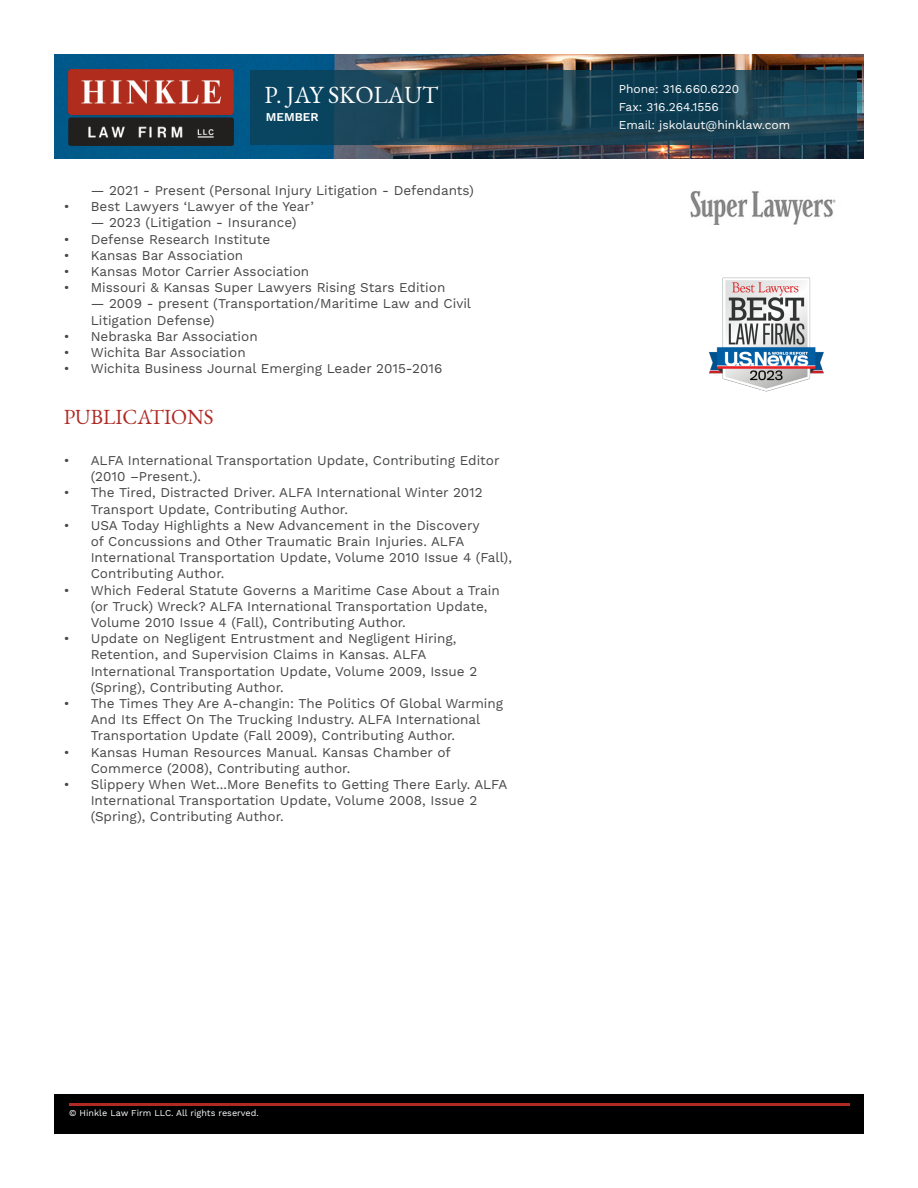
<style>
.page{position:relative;width:918px;height:1188px;background:#fff}
.page>*{position:absolute;margin:0;border:0;box-sizing:border-box;transform-origin:0 0}
.t1{font:24px "EB Garamond";color:#fff}
.t2{font:21px "EB Garamond";color:#b02a24}
.t3{font:13.5px/16.2px "Work Sans";color:#464747}
.t4{font:12px "Work Sans";color:#fff}
.t5{font:600 12px "Work Sans";color:#fff}
.t6{font:9px "Work Sans";color:#fff}
</style>
<div class="page">
<div style="left:54px;top:1094px;width:810px;height:40px;background:#000"></div>
<hr style="left:69px;top:1104px;width:781px;height:2px;background:#b02a24">
<img style="left:54px;top:54px;width:810px;height:105px">
<img style="left:68px;top:70px;width:165px;height:75px">
<svg style="left:250px;top:70px;width:606px;height:75px;background:#134155"></svg>
<img style="left:690px;top:191px;width:146px;height:34px">
<img style="left:709px;top:277px;width:115px;height:115px">
<p class="t1" style="left:265px;top:79px;width:175px">P. JAY SKOLAUT</p>
<p class="t5" style="left:266px;top:110px;width:54px">MEMBER</p>
<p class="t3" style="left:91px;top:183px;width:385px">— 2021 - Present (Personal Injury Litigation - Defendants)</p>
<p class="t3" style="left:64px;top:199px;width:252px">• Best Lawyers ‘Lawyer of the Year’</p>
<p class="t3" style="left:91px;top:215px;width:207px">— 2023 (Litigation - Insurance)</p>
<p class="t3" style="left:64px;top:231px;width:208px">• Defense Research Institute</p>
<p class="t3" style="left:64px;top:248px;width:181px">• Kansas Bar Association</p>
<p class="t3" style="left:64px;top:264px;width:247px">• Kansas Motor Carrier Association</p>
<p class="t3" style="left:64px;top:280px;width:383px">• Missouri &amp; Kansas Super Lawyers Rising Stars Edition</p>
<p class="t3" style="left:91px;top:296px;width:382px">— 2009 - present (Transportation/Maritime Law and Civil<br>Litigation Defense)</p>
<p class="t3" style="left:64px;top:329px;width:196px">• Nebraska Bar Association</p>
<p class="t3" style="left:64px;top:345px;width:184px">• Wichita Bar Association</p>
<p class="t3" style="left:64px;top:361px;width:380px">• Wichita Business Journal Emerging Leader 2015-2016</p>
<p class="t2" style="left:64px;top:403px;width:151px">PUBLICATIONS</p>
<p class="t3" style="left:91px;top:453px;width:410px;text-indent:-27px">• ALFA International Transportation Update, Contributing Editor (2010 –Present.).</p>
<p class="t3" style="left:91px;top:485px;width:393px;text-indent:-27px">• The Tired, Distracted Driver. ALFA International Winter 2012<br>Transport Update, Contributing Author.</p>
<p class="t3" style="left:91px;top:518px;width:423px;text-indent:-27px">• USA Today Highlights a New Advancement in the Discovery<br>of Concussions and Other Traumatic Brain Injuries. ALFA International Transportation Update, Volume 2010 Issue 4 (Fall), Contributing Author.</p>
<p class="t3" style="left:91px;top:582px;width:411px;text-indent:-27px">• Which Federal Statute Governs a Maritime Case About a Train (or Truck) Wreck? ALFA International Transportation Update,<br>Volume 2010 Issue 4 (Fall), Contributing Author.</p>
<p class="t3" style="left:91px;top:631px;width:388px;text-indent:-27px">• Update on Negligent Entrustment and Negligent Hiring, Retention, and Supervision Claims in Kansas. ALFA International Transportation Update, Volume 2009, Issue 2 (Spring), Contributing Author.</p>
<p class="t3" style="left:91px;top:696px;width:414px;text-indent:-27px">• The Times They Are A-changin: The Politics Of Global Warming<br>And Its Effect On The Trucking Industry. ALFA International<br>Transportation Update (Fall 2009), Contributing Author.</p>
<p class="t3" style="left:91px;top:744px;width:362px;text-indent:-27px">• Kansas Human Resources Manual. Kansas Chamber of<br>Commerce (2008), Contributing author.</p>
<p class="t3" style="left:91px;top:777px;width:418px;text-indent:-27px">• Slippery When Wet...More Benefits to Getting There Early. ALFA<br>International Transportation Update, Volume 2008, Issue 2 (Spring), Contributing Author.</p>
<p class="t4" style="left:619px;top:82px;width:122px">Phone: 316.660.6220</p>
<p class="t4" style="left:619px;top:100px;width:102px">Fax: 316.264.1556</p>
<p class="t4" style="left:619px;top:118px;width:173px">Email: jskolaut@hinklaw.com</p>
<p class="t6" style="left:69px;top:1108px;width:191px">© Hinkle Law Firm LLC. All rights reserved.</p>
</div>
